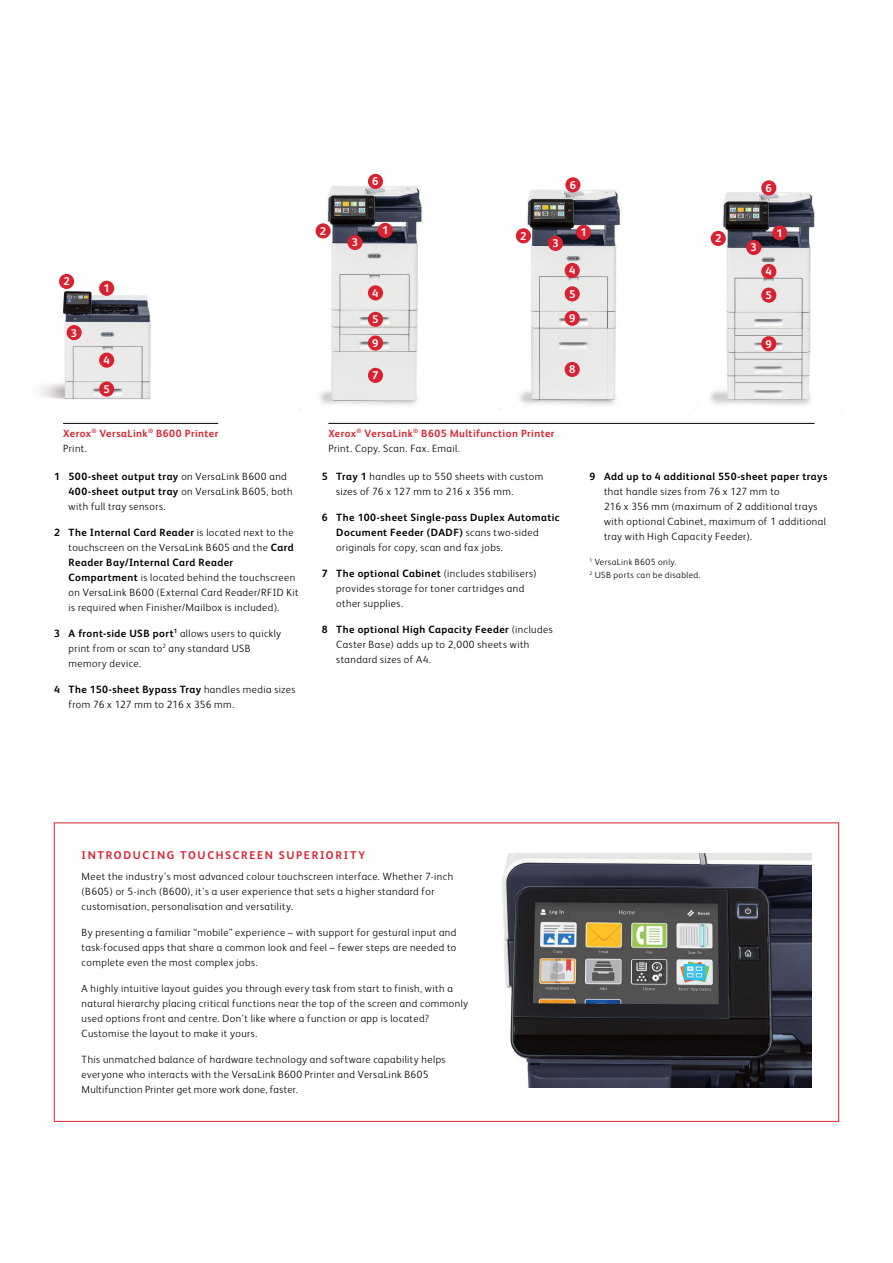
<style>
.page{position:relative;width:893px;height:1263px;background:#fff}
.page>*{position:absolute;margin:0;border:0;box-sizing:border-box;transform-origin:0 0}
.t1{font:700 11.25px "Xerox Sans";letter-spacing:.145em;color:#d82231}
.t2{font:700 11.25px "Xerox Sans";color:#fff}
.t3{font:300 10.5px/15px "Xerox Sans";letter-spacing:.045em;color:#000}
.t4{font:700 10.5px/15px "Xerox Sans";letter-spacing:.04em;color:#000}
.t5{font:700 10.5px/15px "Xerox Sans";letter-spacing:.04em;color:#d82231}
.t6{font:300 9px/13.5px "Xerox Sans";letter-spacing:.05em;color:#000}
.s1{font-weight:300;color:#000}
.s2{font-weight:700}
.s3{font-weight:300}
</style>
<div class="page">
<img style="left:502px;top:854px;width:309px;height:234px">
<img style="left:40px;top:273px;width:125px;height:150px">
<div style="left:99px;top:281px;width:15px;height:15px;background:#d82231;border-radius:50%"></div>
<div style="left:99px;top:353px;width:15px;height:15px;background:#d82231;border-radius:50%"></div>
<div style="left:99px;top:381px;width:15px;height:16px;background:#d82231;border-radius:50%"></div>
<div style="left:67px;top:325px;width:15px;height:15px;background:#d82231;border-radius:50%"></div>
<div style="left:59px;top:274px;width:15px;height:15px;background:#d82231;border-radius:50%"></div>
<img style="left:299px;top:173px;width:144px;height:250px">
<div style="left:368px;top:335px;width:15px;height:16px;background:#d82231;border-radius:50%"></div>
<div style="left:368px;top:312px;width:15px;height:15px;background:#d82231;border-radius:50%"></div>
<div style="left:368px;top:285px;width:15px;height:15px;background:#d82231;border-radius:50%"></div>
<div style="left:368px;top:174px;width:15px;height:15px;background:#d82231;border-radius:50%"></div>
<div style="left:378px;top:223px;width:15px;height:15px;background:#d82231;border-radius:50%"></div>
<div style="left:347px;top:235px;width:16px;height:15px;background:#d82231;border-radius:50%"></div>
<div style="left:368px;top:368px;width:15px;height:15px;background:#d82231;border-radius:50%"></div>
<div style="left:316px;top:223px;width:15px;height:15px;background:#d82231;border-radius:50%"></div>
<img style="left:462px;top:177px;width:201px;height:246px">
<div style="left:565px;top:311px;width:15px;height:15px;background:#d82231;border-radius:50%"></div>
<div style="left:565px;top:286px;width:15px;height:15px;background:#d82231;border-radius:50%"></div>
<div style="left:565px;top:263px;width:15px;height:15px;background:#d82231;border-radius:50%"></div>
<div style="left:565px;top:177px;width:15px;height:15px;background:#d82231;border-radius:50%"></div>
<div style="left:548px;top:236px;width:15px;height:15px;background:#d82231;border-radius:50%"></div>
<div style="left:576px;top:225px;width:15px;height:15px;background:#d82231;border-radius:50%"></div>
<div style="left:565px;top:362px;width:15px;height:15px;background:#d82231;border-radius:50%"></div>
<div style="left:516px;top:228px;width:15px;height:15px;background:#d82231;border-radius:50%"></div>
<img style="left:676px;top:180px;width:139px;height:244px">
<div style="left:761px;top:288px;width:15px;height:15px;background:#d82231;border-radius:50%"></div>
<div style="left:761px;top:264px;width:15px;height:15px;background:#d82231;border-radius:50%"></div>
<div style="left:761px;top:180px;width:15px;height:15px;background:#d82231;border-radius:50%"></div>
<div style="left:746px;top:240px;width:15px;height:15px;background:#d82231;border-radius:50%"></div>
<div style="left:761px;top:336px;width:15px;height:15px;background:#d82231;border-radius:50%"></div>
<div style="left:711px;top:231px;width:15px;height:15px;background:#d82231;border-radius:50%"></div>
<div style="left:772px;top:225px;width:15px;height:15px;background:#d82231;border-radius:50%"></div>
<hr style="left:328px;top:423px;width:486px;height:1px;background:#000">
<hr style="left:63px;top:423px;width:155px;height:1px;background:#000">
<p class="t2" style="left:63px;top:274px;width:8px">2</p>
<p class="t2" style="left:71px;top:325px;width:8px">3</p>
<p class="t2" style="left:103px;top:281px;width:8px">1</p>
<p class="t2" style="left:103px;top:352px;width:8px">4</p>
<p class="t2" style="left:103px;top:381px;width:8px">5</p>
<p class="t2" style="left:320px;top:223px;width:8px">2</p>
<p class="t2" style="left:372px;top:174px;width:8px">6</p>
<p class="t2" style="left:352px;top:235px;width:8px">3</p>
<p class="t2" style="left:382px;top:223px;width:8px">1</p>
<p class="t2" style="left:372px;top:285px;width:8px">4</p>
<p class="t2" style="left:372px;top:312px;width:8px">5</p>
<p class="t2" style="left:372px;top:335px;width:8px">9</p>
<p class="t2" style="left:372px;top:368px;width:8px">7</p>
<p class="t2" style="left:520px;top:228px;width:8px">2</p>
<p class="t2" style="left:570px;top:177px;width:8px">6</p>
<p class="t2" style="left:552px;top:236px;width:8px">3</p>
<p class="t2" style="left:580px;top:225px;width:8px">1</p>
<p class="t2" style="left:569px;top:263px;width:8px">4</p>
<p class="t2" style="left:569px;top:286px;width:8px">5</p>
<p class="t2" style="left:569px;top:311px;width:8px">9</p>
<p class="t2" style="left:569px;top:362px;width:8px">8</p>
<p class="t2" style="left:715px;top:231px;width:8px">2</p>
<p class="t2" style="left:766px;top:180px;width:8px">6</p>
<p class="t2" style="left:751px;top:240px;width:8px">3</p>
<p class="t2" style="left:777px;top:225px;width:8px">1</p>
<p class="t2" style="left:766px;top:264px;width:8px">4</p>
<p class="t2" style="left:766px;top:287px;width:8px">5</p>
<p class="t2" style="left:766px;top:336px;width:8px">9</p>
<p class="t5" style="left:63px;top:425px;width:157px">Xerox<sup>®</sup> VersaLink<sup>®</sup> B600 Printer<br><span class="s1">Print.</span></p>
<p class="t5" style="left:328px;top:425px;width:228px">Xerox<sup>®</sup> VersaLink<sup>®</sup> B605 Multifunction Printer<br><span class="s1">Print. Copy. Scan. Fax. Email.</span></p>
<p class="t3" style="left:69px;top:469px;width:226px;text-indent:-15px"><span class="s2">1 500-sheet output tray</span> on VersaLink B600 and<br><span class="s2">400-sheet output tray</span> on VersaLink B605, both with full tray sensors.</p>
<p class="t3" style="left:69px;top:524px;width:231px;text-indent:-15px"><span class="s2">2 The Internal Card Reader</span> is located next to the touchscreen on the VersaLink B605 and the <span class="s2">Card Reader Bay/Internal Card Reader Compartment</span> is located behind the touchscreen on VersaLink B600 (External Card Reader/RFID Kit is required when Finisher/Mailbox is included).</p>
<p class="t3" style="left:69px;top:625px;width:214px;text-indent:-15px"><span class="s2">3 A front-side USB port</span><sup>1</sup> allows users to quickly print from or scan to<sup>2</sup> any standard USB memory device.</p>
<p class="t3" style="left:69px;top:681px;width:228px;text-indent:-15px"><span class="s2">4 The 150-sheet Bypass Tray</span> handles media sizes from 76 x 127 mm to 216 x 356 mm.</p>
<p class="t3" style="left:336px;top:469px;width:208px;text-indent:-15px"><span class="s2">5 Tray 1</span> handles up to 550 sheets with custom sizes of 76 x 127 mm to 216 x 356 mm.</p>
<p class="t4" style="left:336px;top:510px;width:225px;text-indent:-15px">6 The 100-sheet Single-pass Duplex Automatic<br>Document Feeder (DADF) <span class="s3">scans two-sided originals for copy, scan and fax jobs.</span></p>
<p class="t3" style="left:336px;top:565px;width:202px;text-indent:-15px"><span class="s2">7 The optional Cabinet</span> (includes stabilisers) provides storage for toner cartridges and other supplies.</p>
<p class="t3" style="left:336px;top:621px;width:218px;text-indent:-15px"><span class="s2">8 The optional High Capacity Feeder</span> (includes<br>Caster Base) adds up to 2,000 sheets with standard sizes of A4.</p>
<p class="t4" style="left:589px;top:469px;width:239px">9 Add up to 4 additional 550-sheet paper trays</p>
<p class="t3" style="left:604px;top:484px;width:223px">that handle sizes from 76 x 127 mm to<br>216 x 356 mm (maximum of 2 additional trays with optional Cabinet, maximum of 1 additional tray with High Capacity Feeder).</p>
<p class="t6" style="left:589px;top:554px;width:113px"><sup>1</sup> VersaLink B605 only.<br><sup>2</sup> USB ports can be disabled.</p>
<p class="t1" style="left:82px;top:847px;width:285px">INTRODUCING TOUCHSCREEN SUPERIORITY</p>
<p class="t3" style="left:82px;top:869px;width:373px">Meet the industry’s most advanced colour touchscreen interface. Whether 7-inch (B605) or 5-inch (B600), it’s a user experience that sets a higher standard for customisation, personalisation and versatility.</p>
<p class="t3" style="left:82px;top:925px;width:376px;text-align:justify">By presenting a familiar “mobile” experience – with support for gestural input and task-focused apps that share a common look and feel – fewer steps are needed to complete even the most complex jobs.</p>
<p class="t3" style="left:82px;top:980px;width:388px">A highly intuitive layout guides you through every task from start to finish, with a natural hierarchy placing critical functions near the top of the screen and commonly used options front and centre. Don’t like where a function or app is located?<br>Customise the layout to make it yours.</p>
<p class="t3" style="left:82px;top:1051px;width:365px">This unmatched balance of hardware technology and software capability helps everyone who interacts with the VersaLink B600 Printer and VersaLink B605<br>Multifunction Printer get more work done, faster.</p>
</div>
